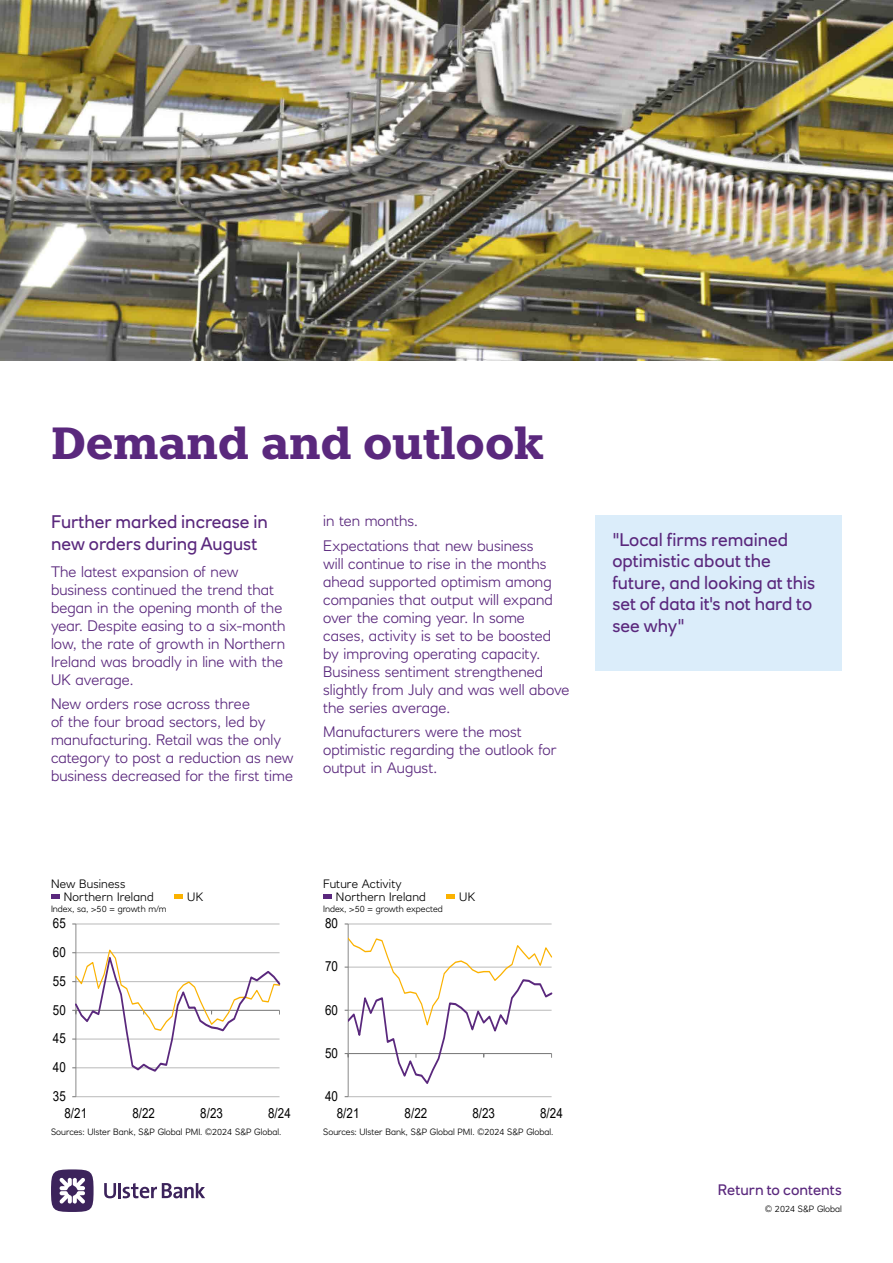
<style>
.page{position:relative;width:893px;height:1263px;background:#fff}
.page>*{position:absolute;margin:0;border:0;box-sizing:border-box;transform-origin:0 0}
.t1{font:700 45px "Knile";letter-spacing:-.01em;color:#5a287d}
.Intro{font:18px/21.6px "RN House Sans";color:#5a287d}
.Body_copy{font:300 15px/18px "RN House Sans";color:#5a287d}
.t2{font:15px "RN House Sans";letter-spacing:.005em;color:#5a287d}
.t3{font:13.8px "Arial";color:#000;scale:.83 1}
.t4{font:13.8px "Arial";color:#000;scale:.84 1}
.t5{font:300 12px "RN House Sans";letter-spacing:.01em;color:#000}
.t6{font:300 9px "RN House Sans";color:#000}
</style>
<div class="page">
<hr style="left:118px;top:1183px;width:3px;height:15px;background:#3c235b">
<svg style="left:104px;top:1183px;width:12px;height:15px"></svg>
<svg style="left:123px;top:1183px;width:82px;height:15px"></svg>
<div style="left:51px;top:1169px;width:43px;height:43px;background:#3c235b;border-radius:50%"></div>
<svg style="left:59px;top:1177px;width:26px;height:27px"></svg>
<svg style="left:51px;top:894px;width:9px;height:4px"></svg>
<svg style="left:174px;top:894px;width:9px;height:4px"></svg>
<hr style="left:76px;top:1096px;width:204px;height:1px;background:#bfbfbf">
<hr style="left:76px;top:924px;width:204px;height:1px;background:#bfbfbf">
<hr style="left:75px;top:924px;width:1px;height:173px;background:#7f7f7f">
<svg style="left:72px;top:947px;width:208px;height:126px"></svg>
<img style="left:0;top:0;width:893px;height:360px">
<hr style="left:348px;top:1096px;width:204px;height:1px;background:#bfbfbf">
<hr style="left:348px;top:924px;width:204px;height:1px;background:#bfbfbf">
<hr style="left:348px;top:924px;width:1px;height:173px;background:#7f7f7f">
<svg style="left:345px;top:936px;width:207px;height:151px"></svg>
<svg style="left:323px;top:894px;width:9px;height:4px"></svg>
<svg style="left:446px;top:894px;width:9px;height:4px"></svg>
<div style="left:595px;top:515px;width:247px;height:155px;background:#dbedfa"></div>
<h1 class="t1" style="left:51px;top:414px;width:494px">Demand and outlook</h1>
<p class="Intro" style="left:51px;top:511px;width:218px">Further marked increase in new orders during August</p>
<p class="Body_copy" style="left:51px;top:562px;width:236px">The latest expansion of new business continued the trend that began in the opening month of the year. Despite easing to a six-month low, the rate of growth in Northern<br>Ireland was broadly in line with the<br>UK average.</p>
<p class="Body_copy" style="left:51px;top:695px;width:244px">New orders rose across three<br>of the four broad sectors, led by manufacturing. Retail was the only category to post a reduction as new business decreased for the first time</p>
<p class="Body_copy" style="left:323px;top:512px;width:96px">in ten months.</p>
<p class="Body_copy" style="left:323px;top:536px;width:248px">Expectations that new business<br>will continue to rise in the months ahead supported optimism among companies that output will expand over the coming year. In some cases, activity is set to be boosted by improving operating capacity.<br>Business sentiment strengthened slightly from July and was well above the series average.</p>
<p class="Body_copy" style="left:323px;top:723px;width:235px">Manufacturers were the most optimistic regarding the outlook for output in August.</p>
<p class="t5" style="left:51px;top:876px;width:76px">New Business</p>
<p class="t6" style="left:51px;top:904px;width:117px">Index, sa, &gt;50 = growth m/m</p>
<p class="t5" style="left:64px;top:889px;width:91px">Northern Ireland</p>
<p class="t5" style="left:187px;top:889px;width:18px">UK</p>
<p class="t3" style="left:53px;top:914px;width:17px">65</p>
<p class="t3" style="left:53px;top:943px;width:17px">60</p>
<p class="t3" style="left:53px;top:971px;width:17px">55</p>
<p class="t3" style="left:53px;top:1000px;width:17px">50</p>
<p class="t3" style="left:53px;top:1029px;width:17px">45</p>
<p class="t3" style="left:53px;top:1058px;width:17px">40</p>
<p class="t3" style="left:53px;top:1087px;width:17px">35</p>
<p class="t3" style="left:65px;top:1103px;width:29px">8/21</p>
<p class="t3" style="left:132px;top:1103px;width:29px">8/22</p>
<p class="t3" style="left:200px;top:1103px;width:29px">8/23</p>
<p class="t3" style="left:268px;top:1103px;width:29px">8/24</p>
<p class="t6" style="left:51px;top:1127px;width:232px">Sources: Ulster Bank, S&amp;P Global PMI. ©2024 S&amp;P Global.</p>
<p class="t5" style="left:323px;top:876px;width:80px">Future Activity</p>
<p class="t5" style="left:336px;top:889px;width:91px">Northern Ireland</p>
<p class="t6" style="left:323px;top:904px;width:121px">Index, &gt;50 = growth expected</p>
<p class="t4" style="left:325px;top:914px;width:17px">80</p>
<p class="t4" style="left:325px;top:957px;width:17px">70</p>
<p class="t4" style="left:325px;top:1000px;width:17px">60</p>
<p class="t4" style="left:325px;top:1043px;width:17px">50</p>
<p class="t4" style="left:325px;top:1087px;width:17px">40</p>
<p class="t5" style="left:459px;top:889px;width:18px">UK</p>
<p class="t4" style="left:337px;top:1103px;width:28px">8/21</p>
<p class="t4" style="left:405px;top:1103px;width:28px">8/22</p>
<p class="t4" style="left:472px;top:1103px;width:28px">8/23</p>
<p class="t4" style="left:540px;top:1103px;width:28px">8/24</p>
<p class="t6" style="left:323px;top:1127px;width:232px">Sources: Ulster Bank, S&amp;P Global PMI. ©2024 S&amp;P Global.</p>
<p class="Intro" style="left:612px;top:528px;width:204px">"Local firms remained optimistic about the future, and looking at this set of data it's not hard to see why"</p>
<p class="t2" style="left:718px;top:1180px;width:126px">Return to contents</p>
<p class="t6" style="left:765px;top:1203px;width:78px">© 2024 S&amp;P Global</p>
</div>
